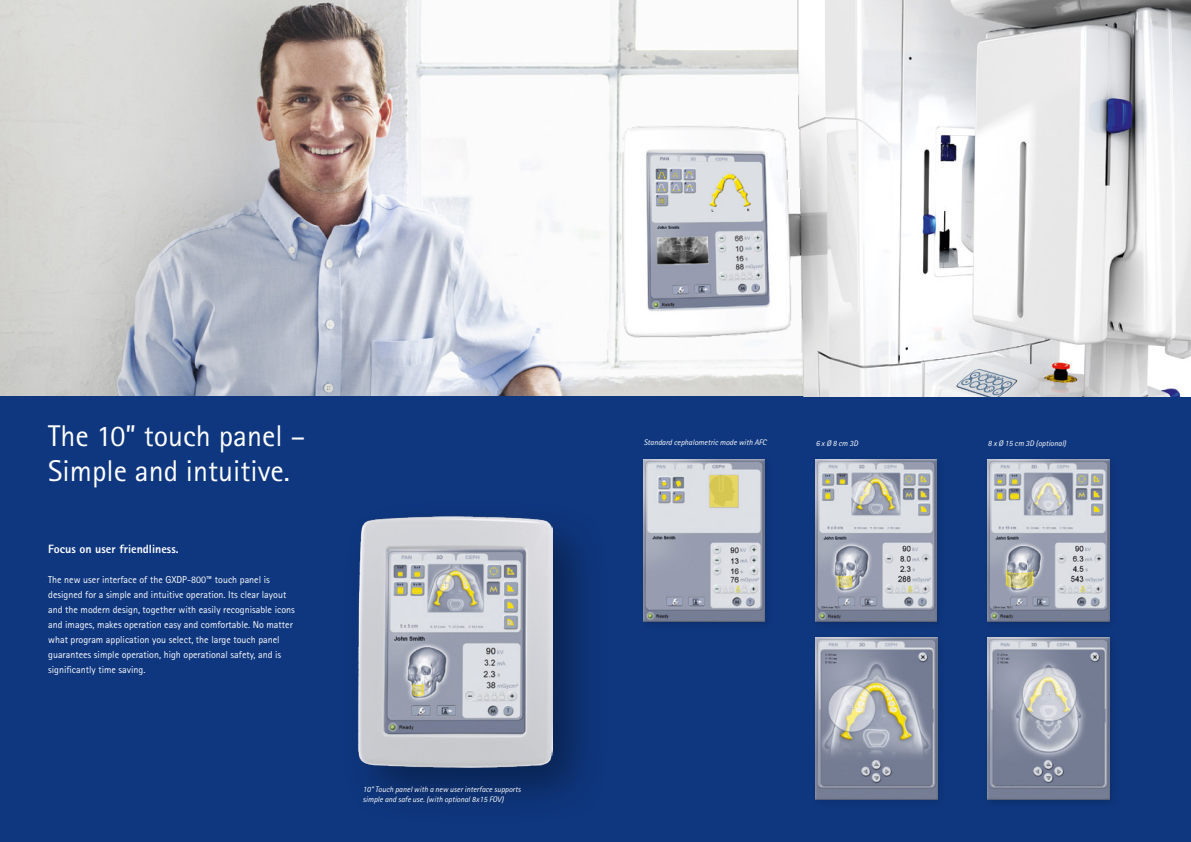
<style>
.page{position:relative;width:1191px;height:842px;background:#fff}
.page>*{position:absolute;margin:0;border:0;box-sizing:border-box;transform-origin:0 0}
.t1{font:30px/35px "Rotis Sans Serif Pro Cyr";color:#fff}
.t2{font:800 12px "Rotis Sans Serif Pro Cyr";color:#fff}
.t3{font:10px/15px "Rotis Sans Serif Pro Cyr";color:#fff}
.t4{font:italic 8px/9.6px "Rotis Sans Serif Pro Cyr";color:#fff}
</style>
<div class="page">
<img style="left:0;top:0;width:595px;height:397px">
<div style="left:0;top:397px;width:1191px;height:445px;background:#0f377f"></div>
<img style="left:595px;top:0;width:596px;height:397px">
<div style="left:340px;top:498px;width:271px;height:327px;background:#000;opacity:.35"></div>
<img style="left:354px;top:513px;width:198px;height:257px">
<div style="left:811px;top:633px;width:134px;height:174px;background:#000;opacity:.15"></div>
<img style="left:815px;top:637px;width:122px;height:162px">
<div style="left:811px;top:456px;width:134px;height:173px;background:#000;opacity:.15"></div>
<img style="left:815px;top:460px;width:122px;height:161px">
<img style="left:987px;top:637px;width:122px;height:163px">
<div style="left:983px;top:456px;width:134px;height:173px;background:#000;opacity:.15"></div>
<img style="left:987px;top:460px;width:122px;height:161px">
<div style="left:639px;top:456px;width:134px;height:173px;background:#000;opacity:.15"></div>
<img style="left:643px;top:460px;width:122px;height:161px">
<h1 class="t1" style="left:48px;top:419px;width:259px">The 10” touch panel –<br>Simple and intuitive.</h1>
<p class="t2" style="left:48px;top:541px;width:132px">Focus on user friendliness.</p>
<p class="t3" style="left:48px;top:572px;width:248px">The new user interface of the GXDP-800™ touch panel is designed for a simple and intuitive operation. Its clear layout and the modern design, together with easily recognisable icons and images, makes operation easy and comfortable. No matter what program application you select, the large touch panel guarantees simple operation, high operational safety, and is significantly time saving.</p>
<p class="t4" style="left:363px;top:785px;width:159px">10“ Touch panel with a new user interface supports simple and safe use. (with optional 8x15 FOV)</p>
<p class="t4" style="left:643px;top:438px;width:124px">Standard cephalometric mode with AFC</p>
<p class="t4" style="left:815px;top:439px;width:44px">6 x Ø 8 cm 3D</p>
<p class="t4" style="left:987px;top:438px;width:80px">8 x Ø 15 cm 3D (optional)</p>
</div>
